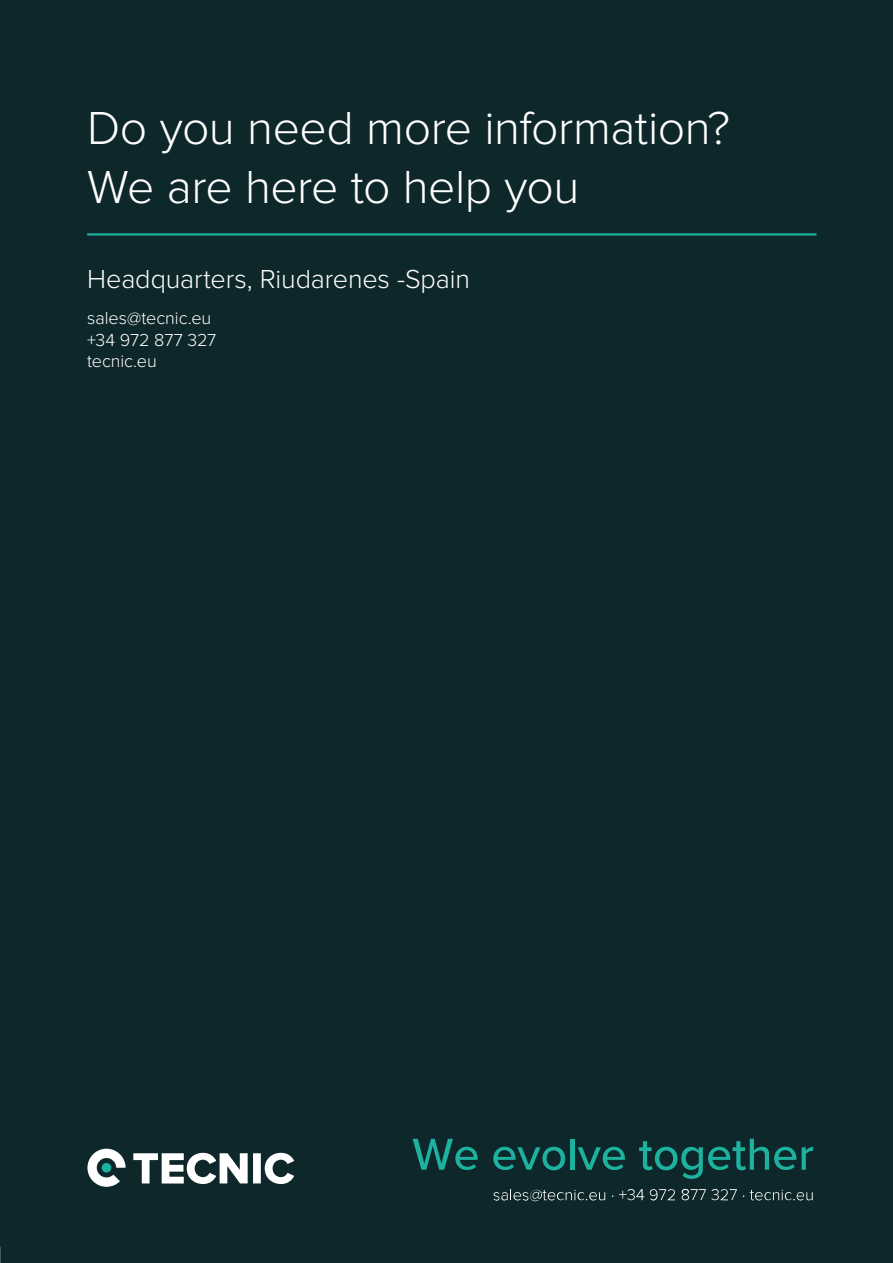
<style>
.page{position:relative;width:893px;height:1263px;background:#0e272a}
.page>*{position:absolute;margin:0;border:0;box-sizing:border-box;transform-origin:0 0}
.t1{font:300 48px "Proxima Nova";letter-spacing:-.01em;color:#fff}
.t2{font:300 27px "Proxima Nova";letter-spacing:-.005em;color:#fff}
.t3{font:300 18px "Proxima Nova";letter-spacing:-.005em;color:#fff}
</style>
<div class="page">
<hr style="left:87px;top:233px;width:729px;height:3px;background:#1db2a0">
<svg style="left:133px;top:1153px;width:115px;height:31px"></svg>
<div style="left:253px;top:1153px;width:8px;height:30px;background:#fff"></div>
<svg style="left:265px;top:1153px;width:29px;height:31px"></svg>
<svg style="left:87px;top:1149px;width:39px;height:38px"></svg>
<div style="left:102px;top:1163px;width:9px;height:9px;background:#1db2a0;border-radius:50%"></div>
<svg style="left:413px;top:1139px;width:65px;height:31px"></svg>
<svg style="left:493px;top:1147px;width:72px;height:23px"></svg>
<hr style="left:570px;top:1139px;width:4px;height:31px;background:#1db2a0">
<svg style="left:578px;top:1147px;width:47px;height:23px"></svg>
<svg style="left:639px;top:1139px;width:157px;height:40px"></svg>
<svg style="left:802px;top:1147px;width:11px;height:23px"></svg>
<svg style="left:494px;top:1189px;width:111px;height:12px"></svg>
<svg style="left:619px;top:1189px;width:25px;height:11px"></svg>
<svg style="left:650px;top:1189px;width:25px;height:11px"></svg>
<svg style="left:682px;top:1189px;width:55px;height:11px"></svg>
<svg style="left:750px;top:1190px;width:63px;height:10px"></svg>
<p class="t1" style="left:87px;top:102px;width:644px">Do you need more information?</p>
<p class="t1" style="left:87px;top:160px;width:494px">We are here to help you</p>
<p class="t2" style="left:87px;top:264px;width:384px">Headquarters, Riudarenes -Spain</p>
<p class="t3" style="left:87px;top:308px;width:125px">sales@tecnic.eu</p>
<p class="t3" style="left:87px;top:330px;width:131px">+34 972 877 327</p>
<p class="t3" style="left:87px;top:351px;width:71px">tecnic.eu</p>
</div>
